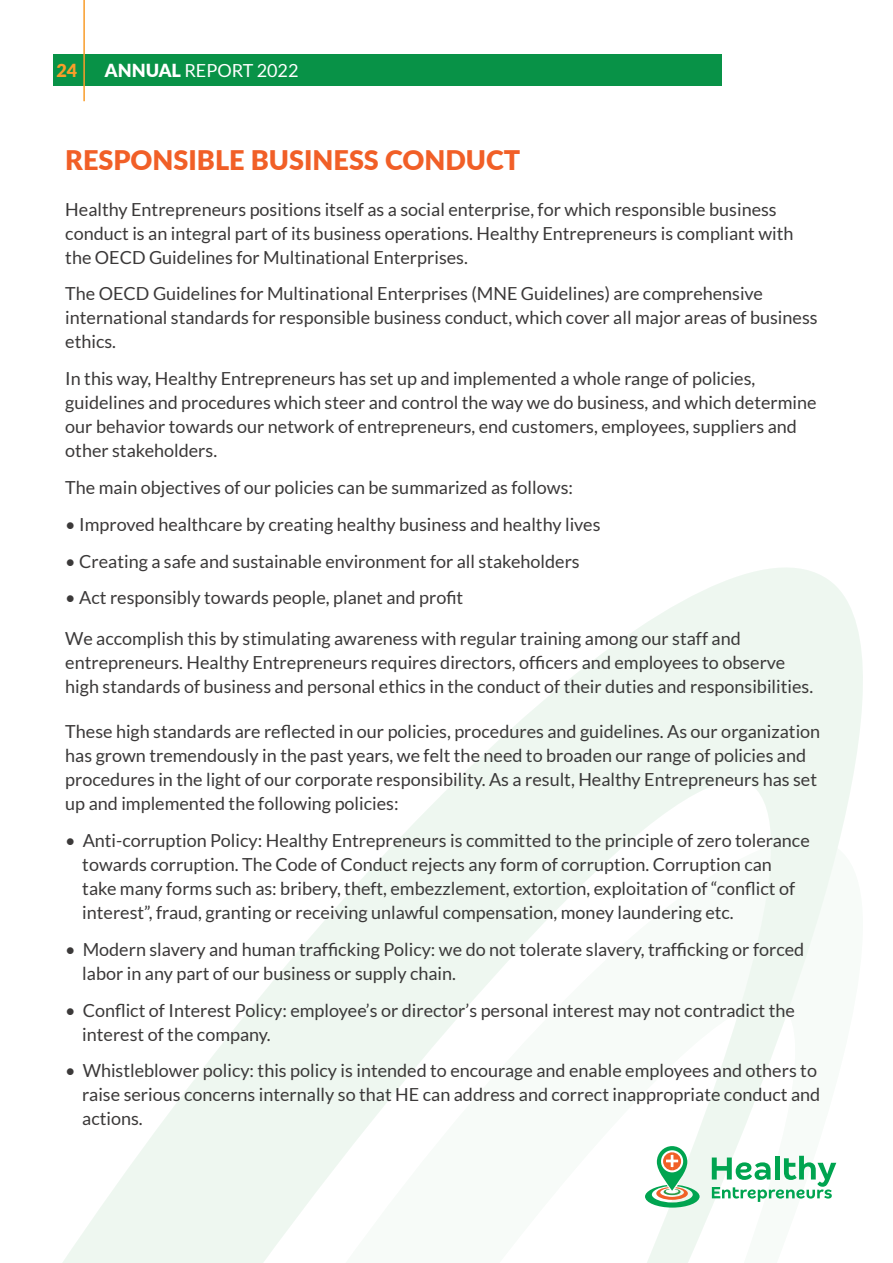
<style>
.page{position:relative;width:893px;height:1263px;background:#fff}
.page>*{position:absolute;margin:0;border:0;box-sizing:border-box;transform-origin:0 0}
.t1{font:900 27px "Lato";color:#f15f27}
.t2{font:18px/24px "Lato";color:#3b3939}
.t3{font:18px "Lato";color:#fff}
.t4{font:900 18px "Lato";color:#f99d2a}
.s1{font-weight:900}
</style>
<div class="page">
<div style="left:53px;top:54px;width:669px;height:31px;background:#089247"></div>
<hr style="left:83px;top:0;width:2px;height:101px;background:#f99d2a">
<svg style="left:63px;top:568px;width:800px;height:695px"></svg>
<svg style="left:645px;top:1146px;width:55px;height:61px"></svg>
<svg style="left:712px;top:1156px;width:124px;height:46px"></svg>
<p class="t4" style="left:57px;top:57px;width:22px">24</p>
<p class="t3" style="left:105px;top:60px;width:195px"><span class="s1">ANNUAL</span> REPORT 2022</p>
<h1 class="t1" style="left:65px;top:140px;width:456px">RESPONSIBLE BUSINESS CONDUCT</h1>
<p class="t2" style="left:65px;top:197px;width:730px">Healthy Entrepreneurs positions itself as a social enterprise, for which responsible business conduct is an integral part of its business operations. Healthy Entrepreneurs is compliant with the OECD Guidelines for Multinational Enterprises.</p>
<p class="t2" style="left:65px;top:282px;width:754px">The OECD Guidelines for Multinational Enterprises (MNE Guidelines) are comprehensive international standards for responsible business conduct, which cover all major areas of business ethics.</p>
<p class="t2" style="left:65px;top:367px;width:753px">In this way, Healthy Entrepreneurs has set up and implemented a whole range of policies, guidelines and procedures which steer and control the way we do business, and which determine our behavior towards our network of entrepreneurs, end customers, employees, suppliers and other stakeholders.</p>
<p class="t2" style="left:65px;top:475px;width:509px">The main objectives of our policies can be summarized as follows:</p>
<p class="t2" style="left:65px;top:512px;width:537px">• Improved healthcare by creating healthy business and healthy lives</p>
<p class="t2" style="left:65px;top:549px;width:516px">• Creating a safe and sustainable environment for all stakeholders</p>
<p class="t2" style="left:65px;top:586px;width:399px">• Act responsibly towards people, planet and profit</p>
<p class="t2" style="left:65px;top:627px;width:749px">We accomplish this by stimulating awareness with regular training among our staff and entrepreneurs. Healthy Entrepreneurs requires directors, officers and employees to observe high standards of business and personal ethics in the conduct of their duties and responsibilities.</p>
<p class="t2" style="left:65px;top:720px;width:756px">These high standards are reflected in our policies, procedures and guidelines. As our organization has grown tremendously in the past years, we felt the need to broaden our range of policies and procedures in the light of our corporate responsibility. As a result, Healthy Entrepreneurs has set up and implemented the following policies:</p>
<p class="t2" style="left:82px;top:828px;width:729px;text-indent:-17px">• Anti-corruption Policy: Healthy Entrepreneurs is committed to the principle of zero tolerance towards corruption. The Code of Conduct rejects any form of corruption. Corruption can take many forms such as: bribery, theft, embezzlement, extortion, exploitation of “conflict of interest”, fraud, granting or receiving unlawful compensation, money laundering etc.</p>
<p class="t2" style="left:82px;top:937px;width:723px;text-indent:-17px">• Modern slavery and human trafficking Policy: we do not tolerate slavery, trafficking or forced labor in any part of our business or supply chain.</p>
<p class="t2" style="left:82px;top:998px;width:714px;text-indent:-17px">• Conflict of Interest Policy: employee’s or director’s personal interest may not contradict the interest of the company.</p>
<p class="t2" style="left:82px;top:1059px;width:739px;text-indent:-17px">• Whistleblower policy: this policy is intended to encourage and enable employees and others to raise serious concerns internally so that HE can address and correct inappropriate conduct and actions.</p>
</div>
